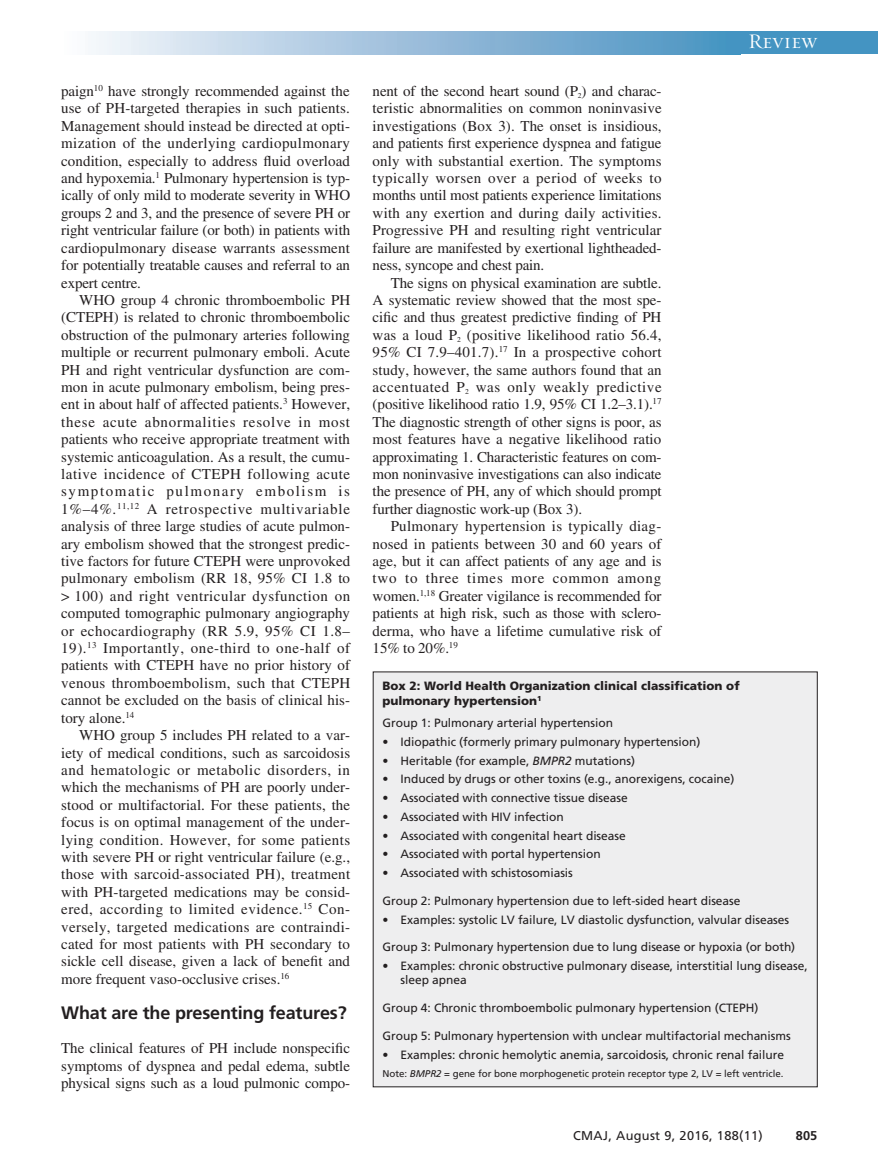
<style>
.page{position:relative;width:878px;height:1175px;background:#fff}
.page>*{position:absolute;margin:0;border:0;box-sizing:border-box;transform-origin:0 0}
.t1{font:21px "Requiem Display HTF Small Caps";letter-spacing:.005em;color:#fff}
.t2{font:700 18px "Frutiger LT Std";letter-spacing:-.01em;color:#231f20}
.PJ{font:15px/17.4px "Times LT Std";letter-spacing:-.01em;color:#231f20;text-align:justify}
.t3{font:12.75px "Frutiger LT Std";letter-spacing:.025em;color:#231f20}
.t4{font:700 12.75px "Frutiger LT Std";color:#231f20}
.Box_list_1{font:12px/14.2px "Frutiger LT Std";letter-spacing:-.005em;color:#231f20}
.Box_PJ-Space{font:12px "Frutiger LT Std";letter-spacing:-.005em;color:#231f20}
.Box_title{font:900 12px/15px "Frutiger LT Std";color:#231f20}
.Box_PJ{font:12px "Frutiger LT Std";letter-spacing:-.005em;color:#231f20}
.Box_Footnote{font:9.75px "Frutiger LT Std";letter-spacing:-.005em;color:#231f20}
.s1{font-style:italic}
</style>
<div class="page">
<div style="left:61px;top:32px;width:679px;height:22px;background:linear-gradient(to right,#fbf8fc,#458ebf)"></div>
<div style="left:726px;top:32px;width:152px;height:22px;background:#4494c2"></div>
<div style="left:373px;top:672px;width:444px;height:414px;background:#eeeeef"></div>
<p class="PJ" style="left:61px;top:82px;width:290px">paign<sup>10</sup> have strongly recommended against the use of PH-targeted therapies in such patients.<br>Management should instead be directed at opti&shy;mization of the underlying cardiopulmonary condition, especially to address fluid overload and hypoxemia.<sup>1</sup> Pulmonary hypertension is typ&shy;ically of only mild to moderate severity in WHO groups 2 and 3, and the presence of severe PH or right ventricular failure (or both) in patients with cardiopulmonary disease warrants assessment for potentially treatable causes and referral to an expert centre.</p>
<p class="PJ" style="left:61px;top:291px;width:290px;text-indent:18px">WHO group 4 chronic thromboembolic PH (CTEPH) is related to chronic thromboembolic obstruction of the pulmonary arteries following multiple or recurrent pulmonary emboli. Acute PH and right ventricular dysfunction are com&shy;mon in acute pulmonary embolism, being pres&shy;ent in about half of affected patients.<sup>3</sup> However, these acute abnormalities resolve in most patients who receive appropriate treatment with systemic anticoagulation. As a result, the cumu&shy;lative incidence of CTEPH following acute symptomatic pulmonary embolism is 1%–4%.<sup>11,12</sup> A retrospective multivariable analysis of three large studies of acute pulmon&shy;ary embolism showed that the strongest predic&shy;tive factors for future CTEPH were unprovoked pulmonary embolism (RR 18, 95% CI 1.8 to &gt; 100) and right ventricular dysfunction on computed tomographic pulmonary angiography or echocardiography (RR 5.9, 95% CI 1.8– 19).<sup>13</sup> Importantly, one-third to one-half of patients with CTEPH have no prior history of venous thromboembolism, such that CTEPH cannot be excluded on the basis of clinical his&shy;tory alone.<sup>14</sup></p>
<p class="PJ" style="left:61px;top:726px;width:290px;text-indent:18px">WHO group 5 includes PH related to a var&shy;iety of medical conditions, such as sarcoidosis and hematologic or metabolic disorders, in which the mechanisms of PH are poorly under&shy;stood or multifactorial. For these patients, the focus is on optimal management of the under&shy;lying condition. However, for some patients with severe PH or right ventricular failure (e.g., those with sarcoid-associated PH), treatment with PH-targeted medications may be consid&shy;ered, according to limited evidence.<sup>15</sup> Con&shy;versely, targeted medications are contraindi&shy;cated for most patients with PH secondary to sickle cell disease, given a lack of benefit and more frequent vaso-occlusive crises.<sup>16</sup></p>
<h1 class="t2" style="left:61px;top:1001px;width:287px">What are the presenting features?</h1>
<p class="PJ" style="left:61px;top:1039px;width:290px">The clinical features of PH include nonspecific symptoms of dyspnea and pedal edema, subtle physical signs such as a loud pulmonic compo-</p>
<h1 class="t1" style="left:748px;top:29px;width:70px">Review</h1>
<p class="PJ" style="left:372px;top:82px;width:290px">nent of the second heart sound (P<sub>2</sub>) and charac&shy;teristic abnormalities on common noninvasive investigations (Box 3). The onset is insidious, and patients first experience dyspnea and fatigue only with substantial exertion. The symptoms typically worsen over a period of weeks to months until most patients experience limitations with any exertion and during daily activities.<br>Progressive PH and resulting right ventricular failure are manifested by exertional lightheaded&shy;ness, syncope and chest pain.</p>
<p class="PJ" style="left:372px;top:274px;width:290px;text-indent:18px">The signs on physical examination are subtle.<br>A systematic review showed that the most spe&shy;cific and thus greatest predictive finding of PH was a loud P<sub>2</sub> (positive likelihood ratio 56.4, 95% CI 7.9–401.7).<sup>17</sup> In a prospective cohort study, however, the same authors found that an accentuated P<sub>2</sub> was only weakly predictive (positive likelihood ratio 1.9, 95% CI 1.2–3.1).<sup>17<br></sup>The diagnostic strength of other signs is poor, as most features have a negative likelihood ratio approximating 1. Characteristic features on com&shy;mon noninvasive investigations can also indicate the presence of PH, any of which should prompt further diagnostic work-up (Box 3).</p>
<p class="PJ" style="left:372px;top:517px;width:290px;text-indent:18px">Pulmonary hypertension is typically diag&shy;nosed in patients between 30 and 60 years of age, but it can affect patients of any age and is two to three times more common among women.<sup>1,18</sup> Greater vigilance is recommended for patients at high risk, such as those with sclero&shy;derma, who have a lifetime cumulative risk of 15% to 20%.<sup>19</sup></p>
<p class="Box_title" style="left:382px;top:678px;width:358px">Box 2: World Health Organization clinical classification of pulmonary hypertension<sup>1</sup></p>
<p class="Box_PJ" style="left:382px;top:716px;width:232px">Group 1: Pulmonary arterial hypertension</p>
<p class="Box_list_1" style="left:382px;top:734px;width:319px">• Idiopathic (formerly primary pulmonary hypertension)</p>
<p class="Box_list_1" style="left:382px;top:753px;width:254px">• Heritable (for example, <span class="s1">BMPR2</span> mutations)</p>
<p class="Box_list_1" style="left:382px;top:772px;width:353px">• Induced by drugs or other toxins (e.g., anorexigens, cocaine)</p>
<p class="Box_list_1" style="left:382px;top:791px;width:246px">• Associated with connective tissue disease</p>
<p class="Box_list_1" style="left:382px;top:809px;width:183px">• Associated with HIV infection</p>
<p class="Box_list_1" style="left:382px;top:828px;width:245px">• Associated with congenital heart disease</p>
<p class="Box_list_1" style="left:382px;top:847px;width:219px">• Associated with portal hypertension</p>
<p class="Box_list_1" style="left:382px;top:866px;width:192px">• Associated with schistosomiasis</p>
<p class="Box_PJ-Space" style="left:382px;top:893px;width:359px">Group 2: Pulmonary hypertension due to left-sided heart disease</p>
<p class="Box_list_1" style="left:382px;top:912px;width:408px">• Examples: systolic LV failure, LV diastolic dysfunction, valvular diseases</p>
<p class="Box_PJ-Space" style="left:382px;top:940px;width:414px">Group 3: Pulmonary hypertension due to lung disease or hypoxia (or both)</p>
<p class="Box_list_1" style="left:400px;top:959px;width:409px;text-indent:-18px">• Examples: chronic obstructive pulmonary disease, interstitial lung disease, sleep apnea</p>
<p class="Box_PJ-Space" style="left:382px;top:1001px;width:377px">Group 4: Chronic thromboembolic pulmonary hypertension (CTEPH)</p>
<p class="Box_PJ-Space" style="left:382px;top:1028px;width:409px">Group 5: Pulmonary hypertension with unclear multifactorial mechanisms</p>
<p class="Box_list_1" style="left:382px;top:1047px;width:403px">• Examples: chronic hemolytic anemia, sarcoidosis, chronic renal failure</p>
<p class="Box_Footnote" style="left:382px;top:1068px;width:402px">Note: <span class="s1">BMPR2</span> = gene for bone morphogenetic protein receptor type 2, LV = left ventricle.</p>
<p class="t3" style="left:573px;top:1127px;width:191px">CMAJ, August 9, 2016, 188(11)</p>
<p class="t4" style="left:795px;top:1127px;width:23px">805</p>
</div>
